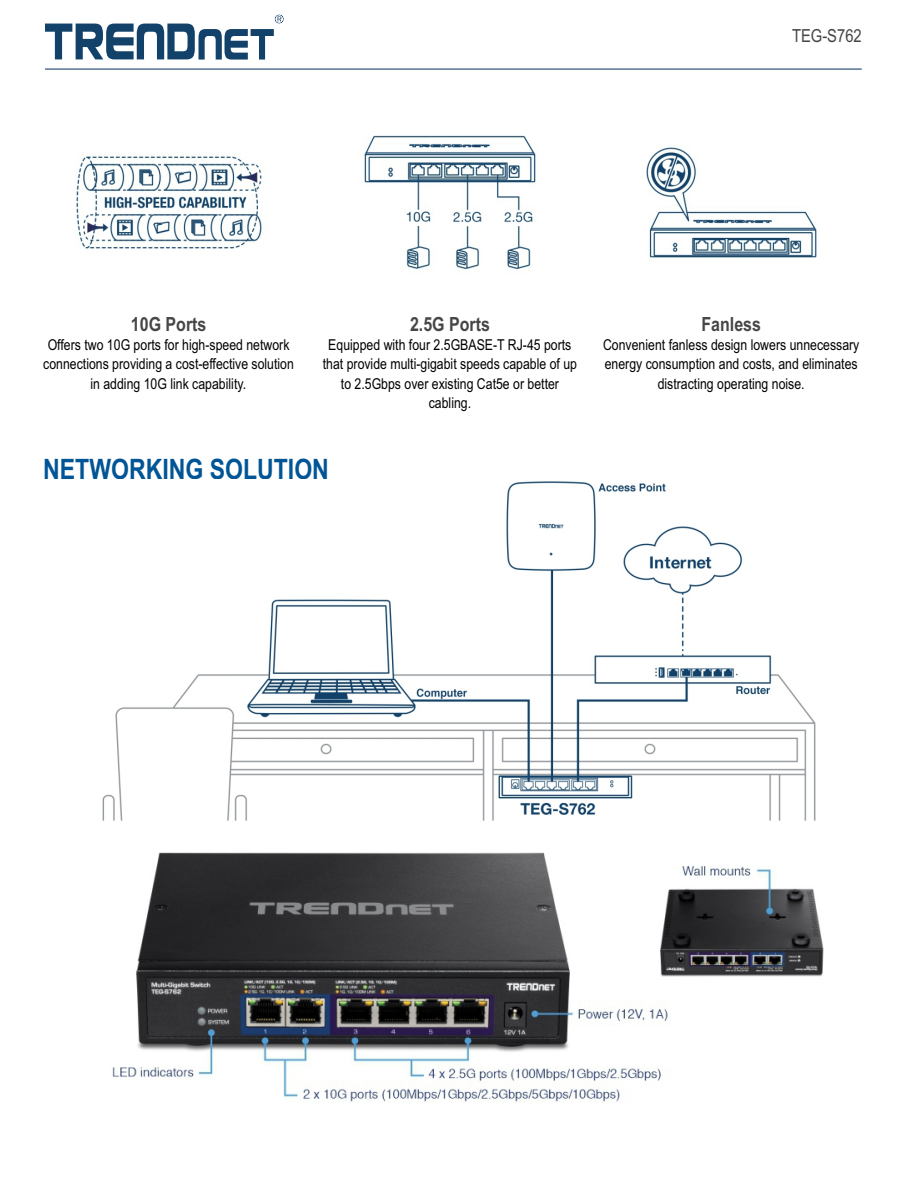
<style>
.page{position:relative;width:918px;height:1188px;background:#fff}
.page>*{position:absolute;margin:0;border:0;box-sizing:border-box;transform-origin:0 0}
.t1{font:700 28.2px "Arial Narrow";color:#005596}
.t2{font:700 19.5px "Arial Narrow";color:#464646}
.t3{font:18px "Arial Narrow";color:#464646}
.t4{font:15px/19.5px "Arial Narrow";color:#000;text-align:center}
</style>
<div class="page">
<img style="left:76px;top:156px;width:186px;height:93px">
<img style="left:364px;top:135px;width:172px;height:135px">
<img style="left:646px;top:147px;width:171px;height:111px">
<img style="left:112px;top:852px;width:712px;height:250px">
<svg style="left:45px;top:15px;width:239px;height:45px"></svg>
<hr style="left:45px;top:68px;width:817px;height:2px;background:#32537e">
<img style="left:102px;top:481px;width:714px;height:340px">
<p class="t3" style="left:792px;top:28px;width:71px">TEG-S762</p>
<h2 class="t2" style="left:131px;top:317px;width:77px">10G Ports</h2>
<p class="t4" style="left:43px;top:336px;width:252px">Offers two 10G ports for high-speed network connections providing a cost-effective solution in adding 10G link capability.</p>
<h2 class="t2" style="left:410px;top:317px;width:81px">2.5G Ports</h2>
<p class="t4" style="left:323px;top:336px;width:256px">Equipped with four 2.5GBASE-T RJ-45 ports that provide multi-gigabit speeds capable of up to 2.5Gbps over existing Cat5e or better cabling.</p>
<h1 class="t1" style="left:43px;top:459px;width:287px">NETWORKING SOLUTION</h1>
<h2 class="t2" style="left:701px;top:317px;width:61px">Fanless</h2>
<p class="t4" style="left:603px;top:336px;width:258px">Convenient fanless design lowers unnecessary energy consumption and costs, and eliminates distracting operating noise.</p>
</div>
